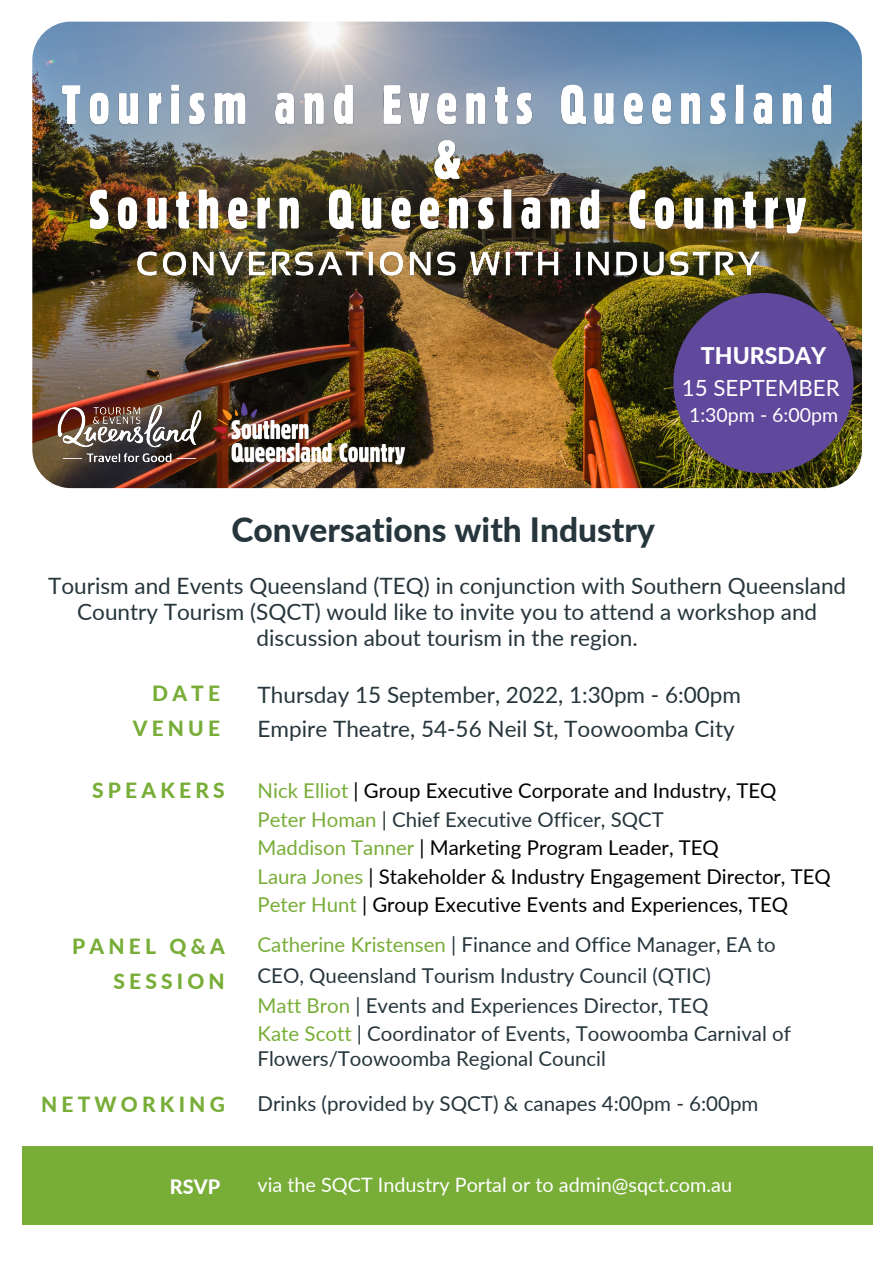
<style>
.page{position:relative;width:894px;height:1264px;background:#fff}
.page>*{position:absolute;margin:0;border:0;box-sizing:border-box;transform-origin:0 0}
.t1{font:800 33.45px "Lato";color:#26363c}
.t2{font:800 22.95px "Lato";color:#fff}
.t3{font:22.5px/26px "Lato";color:#26363c;text-align:center}
.t4{font:22.35px "Lato";color:#fff}
.t5{font:800 21px/35px "Lato";letter-spacing:.2em;color:#78ad38;text-align:right}
.t6{font:20.55px "Lato";color:#26363c}
.t7{font:20.4px/28.5px "Lato";color:#000}
.t8{font:20.4px/30.5px "Lato";color:#26363c}
.t9{font:19.8px "Lato";color:#fff}
.t10{font:800 19.8px "Lato";color:#fff}
.t11{font:19.5px "Lato";color:#fff}
.s1{color:#78ad38}
.s2{color:#26363c}
</style>
<div class="page">
<div style="left:22px;top:1145px;width:850px;height:79px;background:#78ad38"></div>
<img style="left:32px;top:22px;width:829px;height:466px;border-radius:39px">
<svg style="left:673px;top:293px;width:180px;height:180px"></svg>
<img style="left:43px;top:388px;width:173px;height:91px">
<img style="left:195px;top:389px;width:227px;height:88px">
<img style="left:134px;top:244px;width:629px;height:43px">
<img style="left:85px;top:184px;width:730px;height:60px">
<img style="left:58px;top:79px;width:785px;height:60px">
<img style="left:429px;top:135px;width:42px;height:60px">
<p class="t2" style="left:700px;top:341px;width:127px">THURSDAY</p>
<p class="t4" style="left:681px;top:374px;width:159px">15 SEPTEMBER</p>
<p class="t11" style="left:689px;top:402px;width:151px">1:30pm - 6:00pm</p>
<h1 class="t1" style="left:231px;top:509px;width:425px">Conversations with Industry</h1>
<p class="t3" style="left:48px;top:572px;width:799px">Tourism and Events Queensland (TEQ) in conjunction with Southern Queensland<br>Country Tourism (SQCT) would like to invite you to attend a workshop and discussion about tourism in the region.</p>
<p class="t5" style="left:133px;top:675px;width:89px">DATE<br>VENUE</p>
<p class="t3" style="left:257px;top:677px;width:485px;line-height:33.8px;text-align:left">Thursday 15 September, 2022, 1:30pm - 6:00pm<br>Empire Theatre, 54-56 Neil St, Toowoomba City</p>
<p class="t5" style="left:92px;top:772px;width:134px">SPEAKERS</p>
<p class="t7" style="left:257px;top:776px;width:574px"><span class="s1">Nick Elliot</span> | Group Executive Corporate and Industry, TEQ<br><span class="s1">Peter Homan</span> <span class="s2">| Chief Executive Officer, SQCT<br></span><span class="s1">Maddison Tanner</span> | Marketing Program Leader, TEQ<br><span class="s1">Laura Jones</span> | Stakeholder &amp; Industry Engagement Director, TEQ <span class="s1">Peter Hunt</span> | Group Executive Events and Experiences, TEQ</p>
<p class="t5" style="left:72px;top:928px;width:154px">PANEL Q&amp;A<br>SESSION</p>
<p class="t8" style="left:257px;top:929px;width:519px"><span class="s1">Catherine Kristensen</span> | Finance and Office Manager, EA to<br>CEO, Queensland Tourism Industry Council (QTIC)<br><span class="s1">Matt Bron</span> | Events and Experiences Director, TEQ</p>
<p class="t8" style="left:257px;top:1021px;width:534px;line-height:24.8px"><span class="s1">Kate Scott</span> | Coordinator of Events, Toowoomba Carnival of<br>Flowers/Toowoomba Regional Council</p>
<p class="t5" style="left:41px;top:1086px;width:185px">NETWORKING</p>
<p class="t6" style="left:257px;top:1090px;width:502px">Drinks (provided by SQCT) &amp; canapes 4:00pm - 6:00pm</p>
<p class="t10" style="left:170px;top:1174px;width:52px">RSVP</p>
<p class="t9" style="left:257px;top:1172px;width:476px">via the SQCT Industry Portal or to admin@sqct.com.au</p>
</div>
